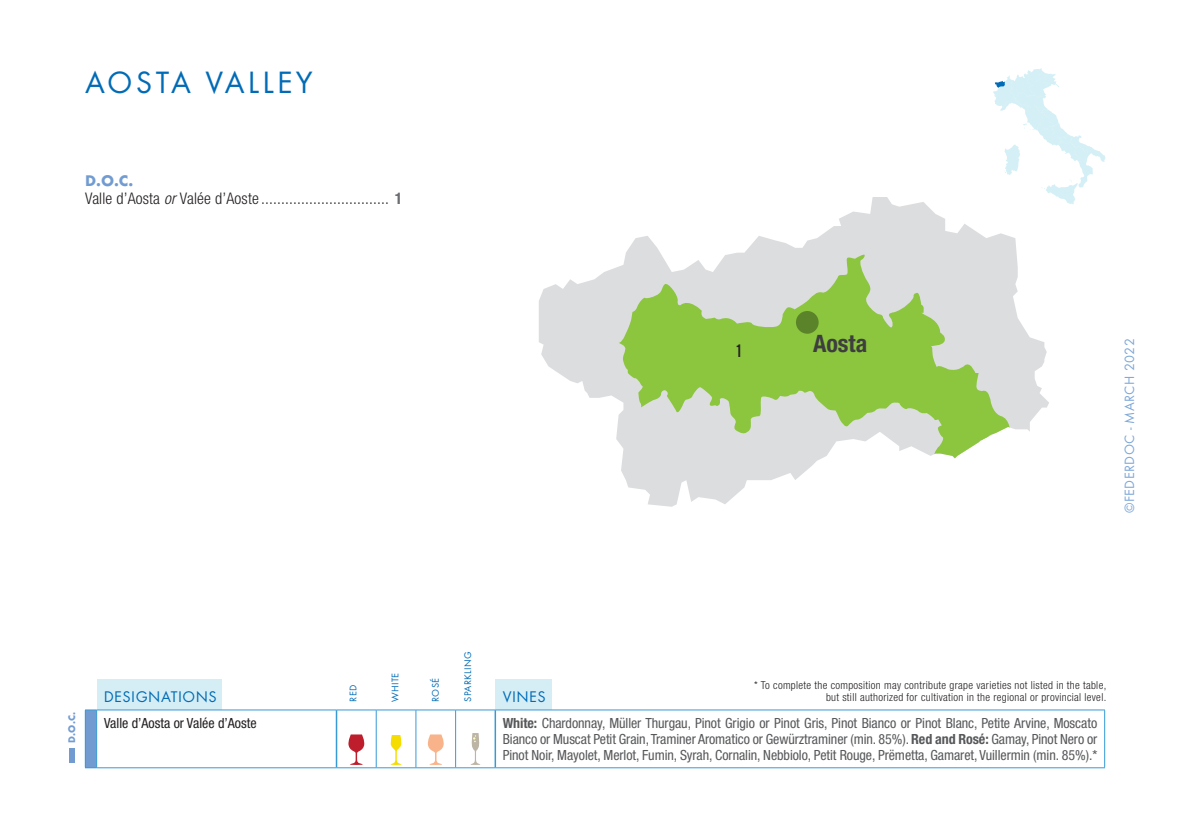
<style>
.page{position:relative;width:1191px;height:840px;background:#fff}
.page>*{position:absolute;margin:0;border:0;box-sizing:border-box;transform-origin:0 0}
.t1{font:32px "Futura T";letter-spacing:.1em;color:#006bb6}
.t2{font:700 condensed 24px "Helvetica Neue";color:#3e3e3f}
.t3{font:condensed 18px "Interstate";color:#231f20}
.t4{font:300 condensed 16px "Helvetica Neue";letter-spacing:.01em;color:#231f20}
.t5{font:16px "Futura T";letter-spacing:.03em;color:#006bb6}
.t6{font:700 16px "Futura T";color:#729cd1}
.t7{font:condensed 14px/16px "Helvetica Neue";letter-spacing:-.005em;color:#57585a;text-align:justify}
.t8{font:condensed 14px "Helvetica Neue";color:#231f20}
.t9{font:14px "Futura T";letter-spacing:.03em;color:#7ca7d8}
.t10{font:300 condensed 11px "Helvetica Neue";letter-spacing:.03em;color:#231f20}
.t11{font:10px "Futura T";letter-spacing:.03em;color:#006bb6}
.t12{font:700 10px "Futura T";color:#729cd1}
.s1{font-style:italic}
.s2{font-weight:700;color:#6c6d70}
.s3{font-weight:700}
</style>
<div class="page">
<svg style="left:993px;top:68px;width:112px;height:136px"></svg>
<svg style="left:539px;top:197px;width:510px;height:309px"></svg>
<svg style="left:618px;top:254px;width:392px;height:208px;background:#bad49b"></svg>
<div style="left:796px;top:311px;width:22px;height:22px;background:#5b832a;border-radius:50%"></div>
<div style="left:97px;top:678px;width:125px;height:31px;background:#d5eef5"></div>
<div style="left:495px;top:678px;width:56px;height:31px;background:#d5eef5"></div>
<div style="left:69px;top:748px;width:6px;height:14px;background:#729cd1"></div>
<hr style="left:495px;top:709px;width:610px;height:1px;background:#379ad5">
<hr style="left:1104px;top:709px;width:1px;height:58px;background:#379ad5">
<hr style="left:495px;top:767px;width:610px;height:1px;background:#379ad5">
<hr style="left:494px;top:709px;width:2px;height:58px;background:#379ad5">
<svg style="left:85px;top:709px;width:410px;height:59px"></svg>
<p class="t1" style="left:85px;top:63px;width:229px">AOSTA VALLEY</p>
<p class="t6" style="left:85px;top:171px;width:50px">D.O.C.</p>
<p class="t4" style="left:85px;top:189px;width:319px">Valle d’Aosta <span class="s1">or</span> Valée d’Aoste ................................ <span class="s2">1</span></p>
<p class="t3" style="left:736px;top:340px;width:6px">1</p>
<p class="t2" style="left:813px;top:328px;width:56px">Aosta</p>
<p class="t9" style="left:1121px;top:512px;width:176px;rotate:-90deg">©FEDERDOC - MARCH 2022</p>
<p class="t5" style="left:104px;top:686px;width:115px">DESIGNATIONS</p>
<p class="t11" style="left:347px;top:701px;width:18px;rotate:-90deg">RED</p>
<p class="t11" style="left:389px;top:701px;width:30px;rotate:-90deg">WHITE</p>
<p class="t11" style="left:430px;top:701px;width:25px;rotate:-90deg">ROSÉ</p>
<p class="t11" style="left:462px;top:701px;width:51px;rotate:-90deg">SPARKLING</p>
<p class="t5" style="left:502px;top:686px;width:45px">VINES</p>
<p class="t10" style="left:754px;top:678px;width:353px">* To complete the composition may contribute grape varieties not listed in the table,</p>
<p class="t10" style="left:826px;top:690px;width:282px">but still authorized for cultivation in the regional or provincial level.</p>
<p class="t12" style="left:66px;top:742px;width:33px;rotate:-90deg">D.O.C.</p>
<p class="t8" style="left:104px;top:715px;width:154px">Valle d’Aosta or Valée d’Aoste</p>
<p class="t7" style="left:503px;top:715px;width:596px"><span class="s3">White:</span> Chardonnay, Müller Thurgau, Pinot Grigio or Pinot Gris, Pinot Bianco or Pinot Blanc, Petite Arvine, Moscato Bianco or Muscat Petit Grain, Traminer Aromatico or Gewürztraminer (min. 85%). <span class="s3">Red and Rosé:</span> Gamay, Pinot Nero or Pinot Noir, Mayolet, Merlot, Fumin, Syrah, Cornalin, Nebbiolo, Petit Rouge, Prëmetta, Gamaret, Vuillermin (min. 85%).*</p>
</div>
